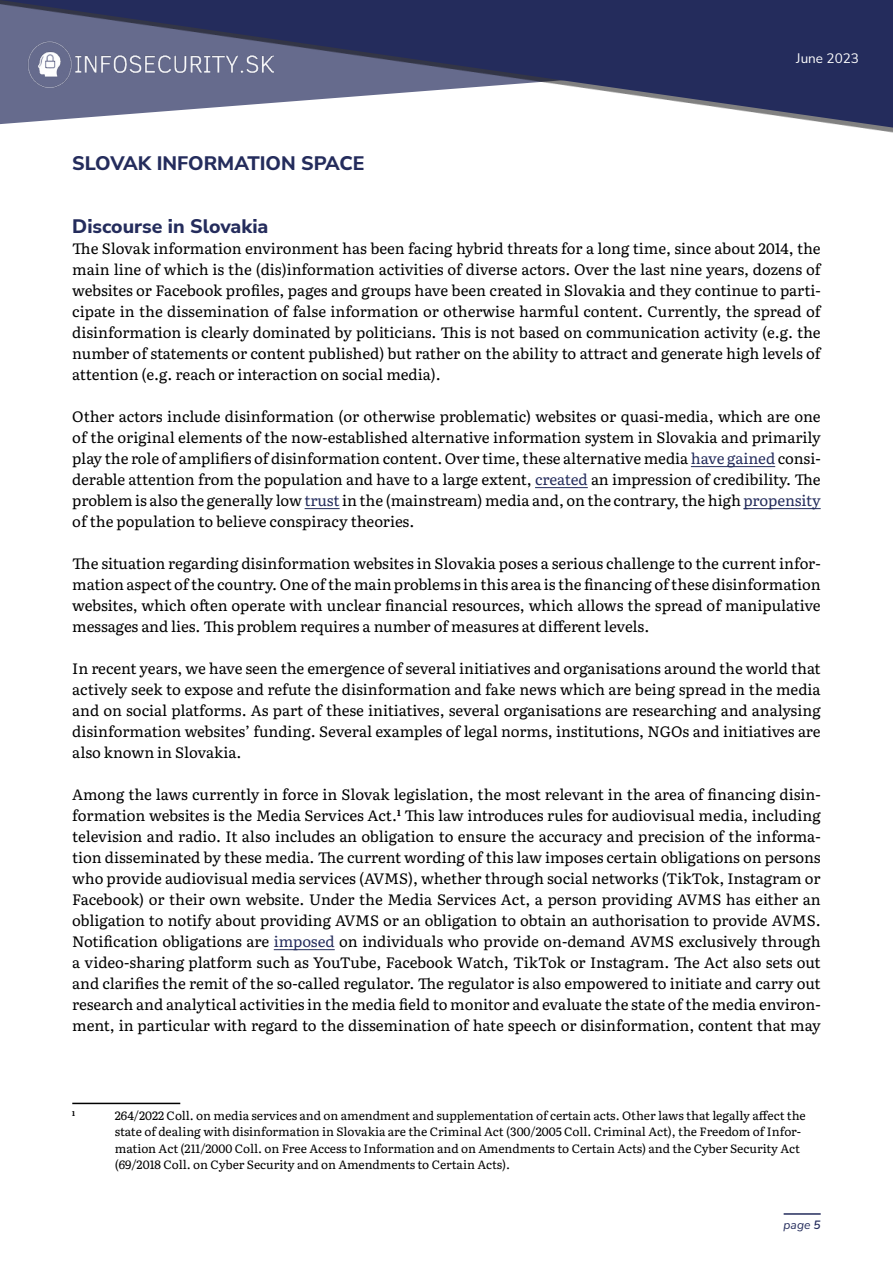
<style>
.page{position:relative;width:893px;height:1263px;background:#fff}
.page>*{position:absolute;margin:0;border:0;box-sizing:border-box;transform-origin:0 0}
.t1{font:800 19.5px "Nunito Sans";color:#242c5c}
.t2{font:15px/21px "Literata";letter-spacing:-.005em;color:#000;text-align:justify}
.t3{font:13.5px "Nunito Sans";color:#fff}
.t4{font:12px/16.5px "Literata";letter-spacing:-.005em;color:#000}
.t5{font:italic 12px "Nunito Sans";color:#242c5c}
.t6{font:700 7.05px "Literata";color:#000}
.s1{color:#242c5c}
.s2{font-weight:600}
</style>
<div class="page">
<svg style="left:0;top:0;width:893px;height:132px;fill:#242c5c"></svg>
<hr style="left:784px;top:1213px;width:37px;height:2px;background:#242c5c">
<img style="left:28px;top:42px;width:246px;height:45px">
<hr style="left:691px;top:466px;width:84px;height:1px;background:#242c5c">
<hr style="left:535px;top:487px;width:53px;height:1px;background:#242c5c">
<hr style="left:305px;top:508px;width:35px;height:1px;background:#242c5c">
<hr style="left:743px;top:508px;width:78px;height:1px;background:#242c5c">
<hr style="left:274px;top:949px;width:61px;height:1px;background:#242c5c">
<hr style="left:72px;top:1103px;width:108px;height:1px;background:#000">
<h1 class="t1" style="left:72px;top:149px;width:294px">SLOVAK INFORMATION SPACE</h1>
<p class="t3" style="left:796px;top:49px;width:64px">June 2023</p>
<h1 class="t1" style="left:72px;top:212px;width:198px">Discourse in Slovakia</h1>
<p class="t2" style="left:72px;top:237px;width:750px">The Slovak information environment has been facing hybrid threats for a long time, since about 2014, the main line of which is the (dis)information activities of diverse actors. Over the last nine years, dozens of websites or Facebook profiles, pages and groups have been created in Slovakia and they continue to parti&shy;cipate in the dissemination of false information or otherwise harmful content. Currently, the spread of disinformation is clearly dominated by politicians. This is not based on communication activity (e.g. the number of statements or content published) but rather on the ability to attract and generate high levels of attention (e.g. reach or interaction on social media).</p>
<p class="t2" style="left:72px;top:405px;width:750px">Other actors include disinformation (or otherwise problematic) websites or quasi-media, which are one of the original elements of the now-established alternative information system in Slovakia and primarily play the role of amplifiers of disinformation content. Over time, these alternative media <span class="s1">have gained</span> consi&shy;derable attention from the population and have to a large extent, <span class="s1">created</span> an impression of credibility. The problem is also the generally low <span class="s1">trust</span> in the (mainstream) media and, on the contrary, the high <span class="s1">propensity </span>of the population to believe conspiracy theories.</p>
<p class="t2" style="left:72px;top:552px;width:750px">The situation regarding disinformation websites in Slovakia poses a serious challenge to the current infor&shy;mation aspect of the country. One of the main problems in this area is the financing of these disinformation websites, which often operate with unclear financial resources, which allows the spread of manipulative messages and lies. This problem requires a number of measures at different levels.</p>
<p class="t2" style="left:72px;top:657px;width:750px">In recent years, we have seen the emergence of several initiatives and organisations around the world that actively seek to expose and refute the disinformation and fake news which are being spread in the media and on social platforms. As part of these initiatives, several organisations are researching and analysing disinformation websites’ funding. Several examples of legal norms, institutions, NGOs and initiatives are also known in Slovakia.</p>
<p class="t2" style="left:72px;top:783px;width:750px">Among the laws currently in force in Slovak legislation, the most relevant in the area of financing disin&shy;formation websites is the Media Services Act.<sup>1</sup> This law introduces rules for audiovisual media, including television and radio. It also includes an obligation to ensure the accuracy and precision of the informa&shy;tion disseminated by these media. The current wording of this law imposes certain obligations on persons who provide audiovisual media services (AVMS), whether through social networks (TikTok, Instagram or Facebook) or their own website. Under the Media Services Act, a person providing AVMS has either an obligation to notify about providing AVMS or an obligation to obtain an authorisation to provide AVMS.<br>Notification obligations are <span class="s1">imposed</span> on individuals who provide on-demand AVMS exclusively through a video-sharing platform such as YouTube, Facebook Watch, TikTok or Instagram. The Act also sets out and clarifies the remit of the so-called regulator. The regulator is also empowered to initiate and carry out research and analytical activities in the media field to monitor and evaluate the state of the media environ&shy;ment, in particular with regard to the dissemination of hate speech or disinformation, content that may</p>
<p class="t6" style="left:72px;top:1108px;width:4px">1</p>
<p class="t4" style="left:115px;top:1106px;width:692px">264/2022 Coll. on media services and on amendment and supplementation of certain acts. Other laws that legally affect the state of dealing with disinformation in Slovakia are the Criminal Act (300/2005 Coll. Criminal Act), the Freedom of Infor&shy;mation Act (211/2000 Coll. on Free Access to Information and on Amendments to Certain Acts) and the Cyber Security Act (69/2018 Coll. on Cyber Security and on Amendments to Certain Acts).</p>
<p class="t5" style="left:784px;top:1216px;width:39px">page <span class="s2">5</span></p>
</div>
